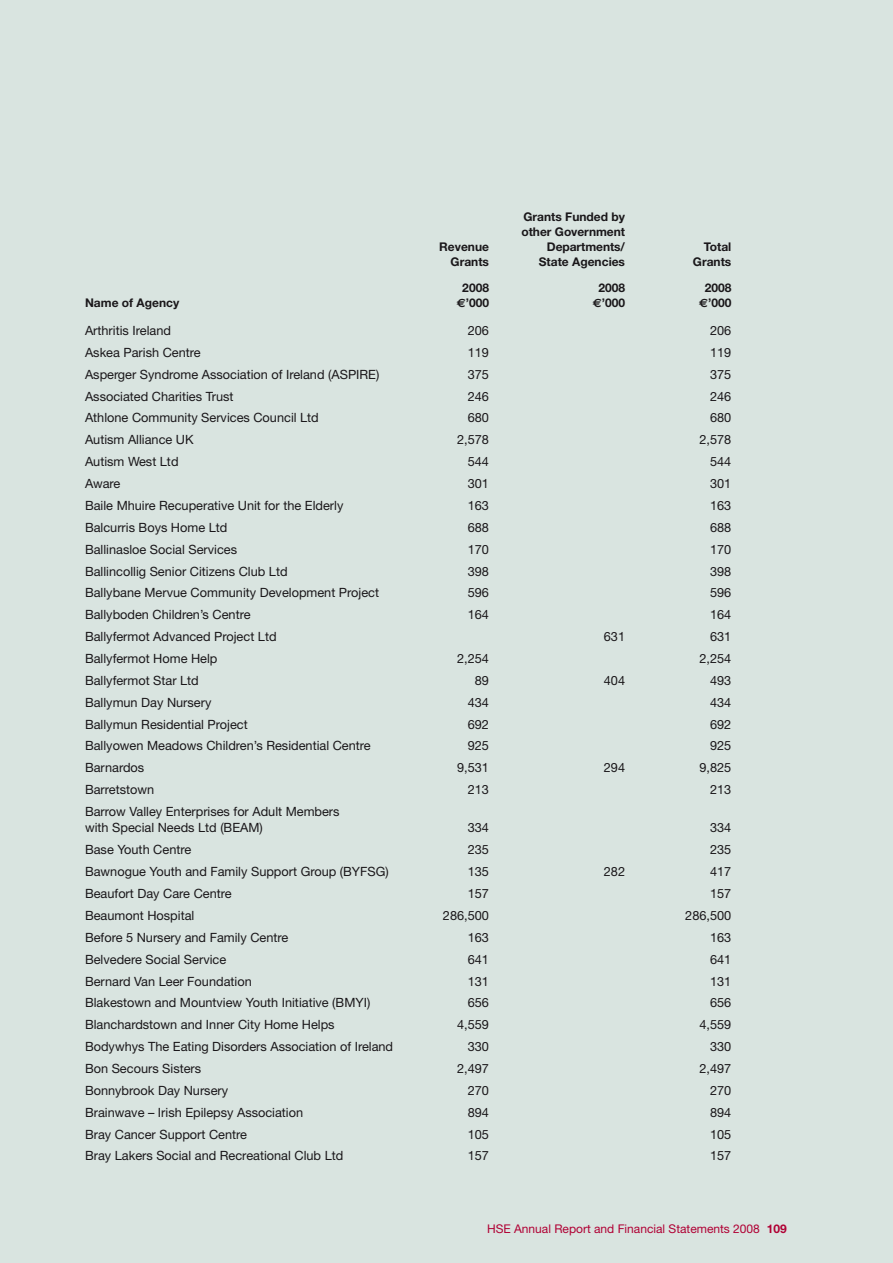
<style>
.page{position:relative;width:893px;height:1263px;background:#d9e4e0}
.page>*{position:absolute;margin:0;border:0;box-sizing:border-box;transform-origin:0 0}
.t1{font:12.75px/16.5px "Helvetica Neue LT Std";color:#1a171a}
.t2{font:700 12px/15px "Helvetica Neue LT Std";color:#1a171a;text-align:right}
.t3{font:12px "Helvetica Neue LT Std";color:#b00034}
.s1{font-family:"Euro Sans"}
.s2{font-weight:700}
</style>
<div class="page">
<p class="t2" style="left:85px;top:295px;width:96px">Name of Agency</p>
<p class="t2" style="left:439px;top:239px;width:51px">Revenue<br>Grants</p>
<p class="t2" style="left:521px;top:209px;width:105px">Grants Funded by other Government<br>Departments/<br>State Agencies</p>
<p class="t2" style="left:693px;top:239px;width:40px">Total<br>Grants</p>
<p class="t2" style="left:457px;top:280px;width:34px;text-align:center">2008 <span class="s1">€</span>’000</p>
<p class="t2" style="left:593px;top:280px;width:34px;text-align:center">2008 <span class="s1">€</span>’000</p>
<p class="t2" style="left:699px;top:280px;width:34px;text-align:center">2008 <span class="s1">€</span>’000</p>
<p class="t1" style="left:85px;top:322px;width:87px">Arthritis Ireland</p>
<p class="t1" style="left:468px;top:322px;width:23px">206</p>
<p class="t1" style="left:710px;top:322px;width:23px">206</p>
<p class="t1" style="left:85px;top:344px;width:117px">Askea Parish Centre</p>
<p class="t1" style="left:468px;top:344px;width:23px">119</p>
<p class="t1" style="left:710px;top:344px;width:23px">119</p>
<p class="t1" style="left:85px;top:366px;width:296px">Asperger Syndrome Association of Ireland (ASPIRE)</p>
<p class="t1" style="left:468px;top:366px;width:23px">375</p>
<p class="t1" style="left:710px;top:366px;width:23px">375</p>
<p class="t1" style="left:85px;top:388px;width:150px">Associated Charities Trust</p>
<p class="t1" style="left:468px;top:388px;width:23px">246</p>
<p class="t1" style="left:710px;top:388px;width:23px">246</p>
<p class="t1" style="left:85px;top:409px;width:235px">Athlone Community Services Council Ltd</p>
<p class="t1" style="left:468px;top:409px;width:23px">680</p>
<p class="t1" style="left:710px;top:409px;width:23px">680</p>
<p class="t1" style="left:85px;top:431px;width:110px">Autism Alliance UK</p>
<p class="t1" style="left:457px;top:431px;width:33px">2,578</p>
<p class="t1" style="left:699px;top:431px;width:33px">2,578</p>
<p class="t1" style="left:85px;top:453px;width:95px">Autism West Ltd</p>
<p class="t1" style="left:468px;top:453px;width:23px">544</p>
<p class="t1" style="left:710px;top:453px;width:23px">544</p>
<p class="t1" style="left:85px;top:475px;width:37px">Aware</p>
<p class="t1" style="left:468px;top:475px;width:23px">301</p>
<p class="t1" style="left:710px;top:475px;width:23px">301</p>
<p class="t1" style="left:85px;top:497px;width:260px">Baile Mhuire Recuperative Unit for the Elderly</p>
<p class="t1" style="left:468px;top:497px;width:23px">163</p>
<p class="t1" style="left:710px;top:497px;width:23px">163</p>
<p class="t1" style="left:85px;top:519px;width:144px">Balcurris Boys Home Ltd</p>
<p class="t1" style="left:468px;top:519px;width:23px">688</p>
<p class="t1" style="left:710px;top:519px;width:23px">688</p>
<p class="t1" style="left:85px;top:541px;width:154px">Ballinasloe Social Services</p>
<p class="t1" style="left:468px;top:541px;width:23px">170</p>
<p class="t1" style="left:710px;top:541px;width:23px">170</p>
<p class="t1" style="left:85px;top:562px;width:204px">Ballincollig Senior Citizens Club Ltd</p>
<p class="t1" style="left:468px;top:562px;width:23px">398</p>
<p class="t1" style="left:710px;top:562px;width:23px">398</p>
<p class="t1" style="left:85px;top:584px;width:296px">Ballybane Mervue Community Development Project</p>
<p class="t1" style="left:468px;top:584px;width:23px">596</p>
<p class="t1" style="left:710px;top:584px;width:23px">596</p>
<p class="t1" style="left:85px;top:606px;width:167px">Ballyboden Children’s Centre</p>
<p class="t1" style="left:468px;top:606px;width:23px">164</p>
<p class="t1" style="left:710px;top:606px;width:23px">164</p>
<p class="t1" style="left:85px;top:628px;width:193px">Ballyfermot Advanced Project Ltd</p>
<p class="t1" style="left:604px;top:628px;width:23px">631</p>
<p class="t1" style="left:710px;top:628px;width:23px">631</p>
<p class="t1" style="left:85px;top:650px;width:134px">Ballyfermot Home Help</p>
<p class="t1" style="left:457px;top:650px;width:33px">2,254</p>
<p class="t1" style="left:699px;top:650px;width:33px">2,254</p>
<p class="t1" style="left:85px;top:672px;width:115px">Ballyfermot Star Ltd</p>
<p class="t1" style="left:475px;top:672px;width:16px">89</p>
<p class="t1" style="left:604px;top:672px;width:23px">404</p>
<p class="t1" style="left:710px;top:672px;width:23px">493</p>
<p class="t1" style="left:85px;top:694px;width:128px">Ballymun Day Nursery</p>
<p class="t1" style="left:468px;top:694px;width:23px">434</p>
<p class="t1" style="left:710px;top:694px;width:23px">434</p>
<p class="t1" style="left:85px;top:715px;width:164px">Ballymun Residential Project</p>
<p class="t1" style="left:468px;top:715px;width:23px">692</p>
<p class="t1" style="left:710px;top:715px;width:23px">692</p>
<p class="t1" style="left:85px;top:737px;width:287px">Ballyowen Meadows Children’s Residential Centre</p>
<p class="t1" style="left:468px;top:737px;width:23px">925</p>
<p class="t1" style="left:710px;top:737px;width:23px">925</p>
<p class="t1" style="left:85px;top:759px;width:61px">Barnardos</p>
<p class="t1" style="left:457px;top:759px;width:33px">9,531</p>
<p class="t1" style="left:604px;top:759px;width:23px">294</p>
<p class="t1" style="left:699px;top:759px;width:33px">9,825</p>
<p class="t1" style="left:85px;top:781px;width:71px">Barretstown</p>
<p class="t1" style="left:468px;top:781px;width:23px">213</p>
<p class="t1" style="left:710px;top:781px;width:23px">213</p>
<p class="t1" style="left:85px;top:803px;width:256px">Barrow Valley Enterprises for Adult Members with Special Needs Ltd (BEAM)</p>
<p class="t1" style="left:468px;top:819px;width:23px">334</p>
<p class="t1" style="left:710px;top:819px;width:23px">334</p>
<p class="t1" style="left:85px;top:841px;width:108px">Base Youth Centre</p>
<p class="t1" style="left:468px;top:841px;width:23px">235</p>
<p class="t1" style="left:710px;top:841px;width:23px">235</p>
<p class="t1" style="left:85px;top:863px;width:305px">Bawnogue Youth and Family Support Group (BYFSG)</p>
<p class="t1" style="left:468px;top:863px;width:23px">135</p>
<p class="t1" style="left:604px;top:863px;width:23px">282</p>
<p class="t1" style="left:710px;top:863px;width:23px">417</p>
<p class="t1" style="left:85px;top:885px;width:148px">Beaufort Day Care Centre</p>
<p class="t1" style="left:468px;top:885px;width:23px">157</p>
<p class="t1" style="left:710px;top:885px;width:23px">157</p>
<p class="t1" style="left:85px;top:907px;width:111px">Beaumont Hospital</p>
<p class="t1" style="left:443px;top:907px;width:48px">286,500</p>
<p class="t1" style="left:685px;top:907px;width:48px">286,500</p>
<p class="t1" style="left:85px;top:929px;width:205px">Before 5 Nursery and Family Centre</p>
<p class="t1" style="left:468px;top:929px;width:23px">163</p>
<p class="t1" style="left:710px;top:929px;width:23px">163</p>
<p class="t1" style="left:85px;top:951px;width:143px">Belvedere Social Service</p>
<p class="t1" style="left:468px;top:951px;width:23px">641</p>
<p class="t1" style="left:710px;top:951px;width:23px">641</p>
<p class="t1" style="left:85px;top:972px;width:168px">Bernard Van Leer Foundation</p>
<p class="t1" style="left:468px;top:972px;width:23px">131</p>
<p class="t1" style="left:710px;top:972px;width:23px">131</p>
<p class="t1" style="left:85px;top:994px;width:287px">Blakestown and Mountview Youth Initiative (BMYI)</p>
<p class="t1" style="left:468px;top:994px;width:23px">656</p>
<p class="t1" style="left:710px;top:994px;width:23px">656</p>
<p class="t1" style="left:85px;top:1016px;width:251px">Blanchardstown and Inner City Home Helps</p>
<p class="t1" style="left:457px;top:1016px;width:33px">4,559</p>
<p class="t1" style="left:699px;top:1016px;width:33px">4,559</p>
<p class="t1" style="left:85px;top:1038px;width:310px">Bodywhys The Eating Disorders Association of Ireland</p>
<p class="t1" style="left:468px;top:1038px;width:23px">330</p>
<p class="t1" style="left:710px;top:1038px;width:23px">330</p>
<p class="t1" style="left:85px;top:1060px;width:118px">Bon Secours Sisters</p>
<p class="t1" style="left:457px;top:1060px;width:33px">2,497</p>
<p class="t1" style="left:699px;top:1060px;width:33px">2,497</p>
<p class="t1" style="left:85px;top:1082px;width:145px">Bonnybrook Day Nursery</p>
<p class="t1" style="left:468px;top:1082px;width:23px">270</p>
<p class="t1" style="left:710px;top:1082px;width:23px">270</p>
<p class="t1" style="left:85px;top:1104px;width:220px">Brainwave – Irish Epilepsy Association</p>
<p class="t1" style="left:468px;top:1104px;width:23px">894</p>
<p class="t1" style="left:710px;top:1104px;width:23px">894</p>
<p class="t1" style="left:85px;top:1125px;width:163px">Bray Cancer Support Centre</p>
<p class="t1" style="left:468px;top:1125px;width:23px">105</p>
<p class="t1" style="left:710px;top:1125px;width:23px">105</p>
<p class="t1" style="left:85px;top:1147px;width:260px">Bray Lakers Social and Recreational Club Ltd</p>
<p class="t1" style="left:468px;top:1147px;width:23px">157</p>
<p class="t1" style="left:710px;top:1147px;width:23px">157</p>
<p class="t3" style="left:487px;top:1222px;width:301px">HSE Annual Report and Financial Statements 2008 <span class="s2">109</span></p>
</div>
